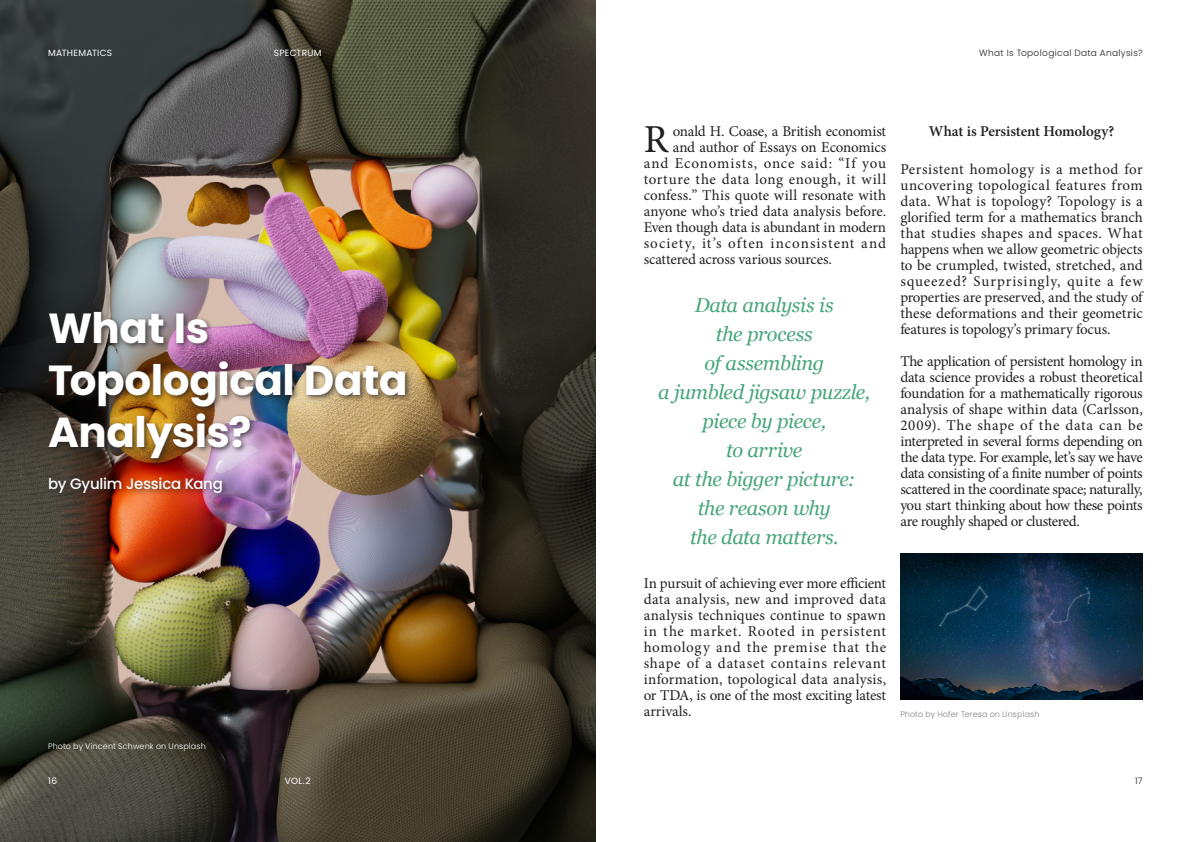
<style>
.page{position:relative;width:1191px;height:842px;background:#fff}
.page>*{position:absolute;margin:0;border:0;box-sizing:border-box;transform-origin:0 0}
.Head_style{font:700 42px/52px "Poppins";letter-spacing:-.01em;color:#fff}
.Body_style{font:39.6px "Minion Pro";color:#231f20}
.Quote_style{font:italic 20px/29px "Georgia";letter-spacing:-.02em;color:#47a67a;text-align:center}
.Body_style-2{font:15px/16px "Minion Pro";letter-spacing:-.005em;color:#231f20;text-align:justify}
.Body_style-3{font:15px "Minion Pro";letter-spacing:.07em;color:#231f20}
.Body_style-4{font:15px "Minion Pro";letter-spacing:.035em;color:#231f20}
.Body_style-5{font:15px "Minion Pro";letter-spacing:.06em;color:#231f20}
.Body_style-6{font:15px "Minion Pro";letter-spacing:-.025em;color:#231f20}
.Body_style_B{font:600 15px "Minion Pro";letter-spacing:-.01em;color:#231f20}
.By_style{font:500 15px "Poppins";letter-spacing:-.02em;color:#fff}
.Page_N_style_R{font:300 9px "Poppins";letter-spacing:.04em;color:#231f20}
.Page_N_style_L{font:9px "Poppins";letter-spacing:.025em;color:#fff}
.Reference_style_L{font:300 8px "Poppins";letter-spacing:.015em;color:#fff}
.Reference_style_L-2{font:300 8px "Poppins";letter-spacing:.015em;color:#808285}
</style>
<div class="page">
<img style="left:0;top:0;width:595px;height:842px">
<div style="left:46px;top:309px;width:366px;height:157px;background:#231f20;opacity:.75"></div>
<div style="left:46px;top:474px;width:183px;height:26px;background:#231f20;opacity:.75"></div>
<img style="left:900px;top:553px;width:242px;height:146px">
<p class="Page_N_style_L" style="left:48px;top:47px;width:66px">MATHEMATICS</p>
<p class="Page_N_style_L" style="left:274px;top:47px;width:49px">SPECTRUM</p>
<p class="Head_style" style="left:48px;top:303px;width:163px">What Is</p>
<p class="Head_style" style="left:48px;top:355px;width:361px">Topological Data<br>Analysis?</p>
<p class="By_style" style="left:48px;top:475px;width:176px">by Gyulim Jessica Kang</p>
<p class="Reference_style_L" style="left:48px;top:742px;width:159px">Photo by Vincent Schwenk on Unsplash</p>
<p class="Page_N_style_R" style="left:979px;top:47px;width:165px">What Is Topological Data Analysis?</p>
<p class="Body_style" style="left:643px;top:113px;width:26px">R</p>
<p class="Body_style-2" style="left:672px;top:123px;width:215px">onald H. Coase, a British economist</p>
<p class="Body_style-6" style="left:672px;top:137px;width:215px">and author of Essays on Economics</p>
<p class="Body_style-5" style="left:643px;top:153px;width:244px">and Economists, once said: “If you</p>
<p class="Body_style-4" style="left:643px;top:169px;width:244px">torture the data long enough, it will</p>
<p class="Body_style-2" style="left:643px;top:187px;width:244px">confess.” This quote will resonate with</p>
<p class="Body_style-2" style="left:643px;top:203px;width:244px">anyone who’s tried data analysis before.</p>
<p class="Body_style-2" style="left:643px;top:219px;width:244px">Even though data is abundant in modern</p>
<p class="Body_style-3" style="left:643px;top:233px;width:244px">society, it’s often inconsistent and</p>
<p class="Body_style-2" style="left:643px;top:251px;width:190px">scattered across various sources.</p>
<p class="Quote_style" style="left:694px;top:290px;width:141px">Data analysis is</p>
<p class="Quote_style" style="left:716px;top:319px;width:98px">the process</p>
<p class="Quote_style" style="left:704px;top:348px;width:121px">of assembling</p>
<p class="Quote_style" style="left:658px;top:377px;width:213px">a jumbled jigsaw puzzle, piece by piece,</p>
<p class="Quote_style" style="left:726px;top:435px;width:78px">to arrive</p>
<p class="Quote_style" style="left:673px;top:464px;width:184px">at the bigger picture:</p>
<p class="Quote_style" style="left:698px;top:493px;width:135px">the reason why</p>
<p class="Quote_style" style="left:690px;top:522px;width:150px">the data matters.</p>
<p class="Body_style-2" style="left:643px;top:575px;width:244px">In pursuit of achieving ever more efficient data analysis, new and improved data analysis techniques continue to spawn in the market. Rooted in persistent homology and the premise that the shape of a dataset contains relevant information, topological data analysis, or TDA, is one of the most exciting latest arrivals.</p>
<p class="Body_style_B" style="left:929px;top:121px;width:187px">What is Persistent Homology?</p>
<p class="Body_style-2" style="left:900px;top:161px;width:244px">Persistent homology is a method for uncovering topological features from data. What is topology? Topology is a glorified term for a mathematics branch that studies shapes and spaces. What happens when we allow geometric objects to be crumpled, twisted, stretched, and squeezed? Surprisingly, quite a few properties are preserved, and the study of these deformations and their geometric features is topology’s primary focus.</p>
<p class="Body_style-2" style="left:900px;top:353px;width:244px">The application of persistent homology in data science provides a robust theoretical foundation for a mathematically rigorous analysis of shape within data (Carlsson, 2009). The shape of the data can be interpreted in several forms depending on the data type. For example, let’s say we have data consisting of a finite number of points scattered in the coordinate space; naturally, you start thinking about how these points are roughly shaped or clustered.</p>
<p class="Reference_style_L-2" style="left:900px;top:710px;width:141px">Photo by Hofer Teresa on Unsplash</p>
<p class="Page_N_style_L" style="left:48px;top:775px;width:10px">16</p>
<p class="Page_N_style_R" style="left:1135px;top:775px;width:9px">17</p>
<p class="Page_N_style_L" style="left:285px;top:775px;width:27px">VOL.2</p>
</div>
